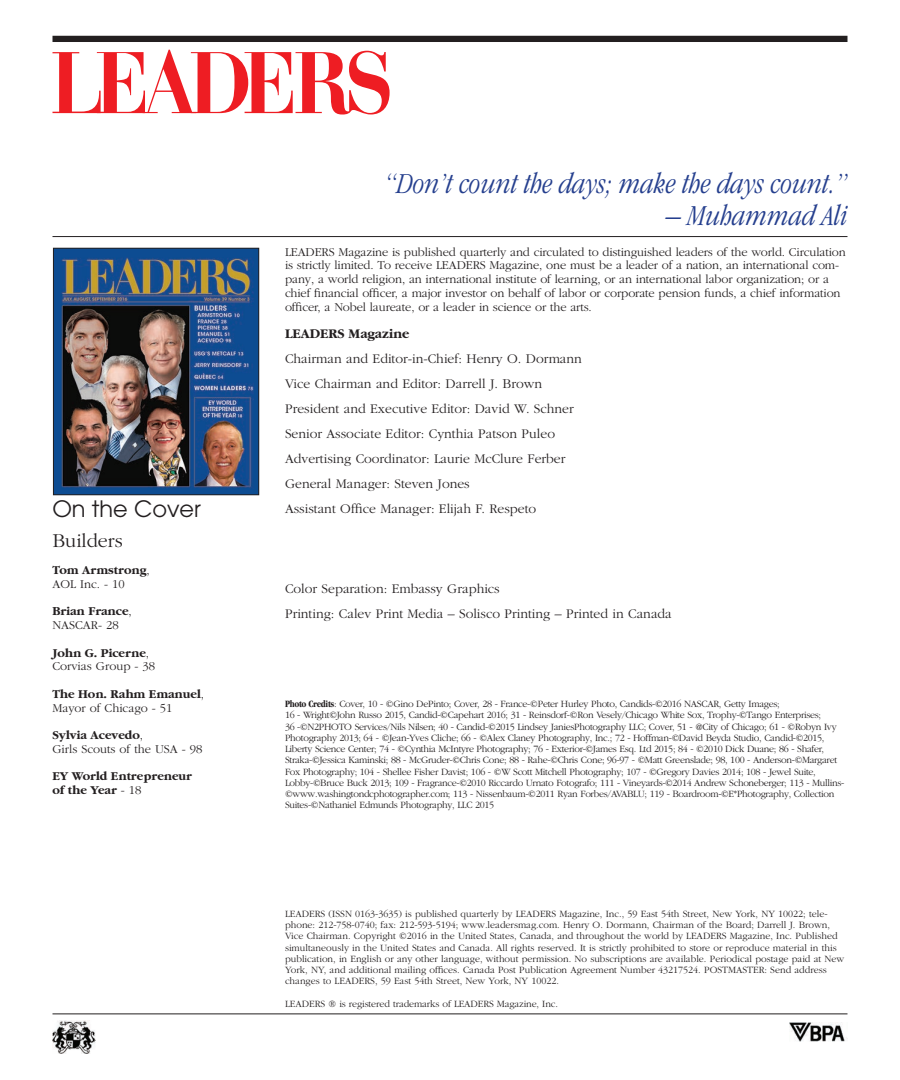
<style>
.page{position:relative;width:900px;height:1080px;background:#fff}
.page>*{position:absolute;margin:0;border:0;box-sizing:border-box;transform-origin:0 0}
.t1{font:italic 300 condensed 30px "Garamond";color:#253f8e}
.t2{font:22.5px "Avant Garde";color:#231f20}
.t3{font:300 20px "Garamond";color:#231f20}
.t4{font:300 13.75px/25px "Garamond";color:#231f20}
.t5{font:700 13.75px "Garamond";color:#231f20}
.t6{font:300 12.5px/13.8px "Garamond";letter-spacing:-.01em;color:#231f20}
.t7{font:700 12.5px/13.8px "Garamond";color:#231f20}
.t8{font:300 10px/11.2px "Garamond";letter-spacing:-.03em;color:#231f20}
.t9{font:300 10px/11.2px "Garamond";color:#231f20}
.t10{font:300 10px "Garamond";letter-spacing:-.01em;color:#231f20}
.s1{font-weight:300}
.s2{font-weight:700}
.s3{font-style:normal;font-stretch:normal}
.s4{font-weight:700;font-stretch:condensed}
</style>
<div class="page">
<hr style="left:52px;top:1014px;width:796px;height:1px;background:#231f20">
<hr style="left:52px;top:236px;width:796px;height:1px;background:#231f20">
<div style="left:52px;top:36px;width:796px;height:6px;background:#231f20"></div>
<svg style="left:52px;top:50px;width:338px;height:65px"></svg>
<img style="left:52px;top:1021px;width:44px;height:33px">
<img style="left:790px;top:1022px;width:58px;height:19px">
<img style="left:55px;top:250px;width:202px;height:243px">
<div style="left:53px;top:248px;width:206px;height:247px;border:1px solid #231f20"></div>
<h2 class="t2" style="left:52px;top:495px;width:150px">On the Cover</h2>
<h3 class="t3" style="left:52px;top:530px;width:72px">Builders</h3>
<p class="t7" style="left:52px;top:563px;width:99px">Tom Armstrong<span class="s1">,<br>AOL Inc. - 10</span></p>
<p class="t7" style="left:52px;top:605px;width:81px">Brian France<span class="s1">,<br>NASCAR- 28</span></p>
<p class="t6" style="left:52px;top:646px;width:104px"><span class="s2">John G. Picerne</span>,<br>Corvias Group - 38</p>
<p class="t7" style="left:52px;top:687px;width:153px">The Hon. Rahm Emanuel<span class="s1">,<br>Mayor of Chicago - 51</span></p>
<p class="t6" style="left:52px;top:728px;width:151px"><span class="s2">Sylvia Acevedo</span>,<br>Girls Scouts of the USA - 98</p>
<p class="t7" style="left:52px;top:770px;width:141px">EY World Entrepreneur of the Year <span class="s1">- 18</span></p>
<h1 class="t1" style="left:385px;top:167px;width:464px">“Don’t count the days; make the days count.”</h1>
<h1 class="t1" style="left:666px;top:200px;width:183px"><span class="s3">–</span> Muhammad Ali</h1>
<p class="t6" style="left:285px;top:245px;width:562px">LEADERS Magazine is published quarterly and circulated to distinguished leaders of the world. Circulation is strictly limited. To receive LEADERS Magazine, one must be a leader of a nation, an international com&shy;pany, a world religion, an international institute of learning, or an international labor organization; or a chief financial officer, a major investor on behalf of labor or corporate pension funds, a chief information officer, a Nobel laureate, or a leader in science or the arts.</p>
<h3 class="t5" style="left:285px;top:327px;width:126px">LEADERS Magazine</h3>
<p class="t4" style="left:285px;top:347px;width:298px">Chairman and Editor-in-Chief: Henry O. Dormann Vice Chairman and Editor: Darrell J. Brown President and Executive Editor: David W. Schner Senior Associate Editor: Cynthia Patson Puleo Advertising Coordinator: Laurie McClure Ferber General Manager: Steven Jones<br>Assistant Office Manager: Elijah F. Respeto</p>
<h3 class="t4" style="left:285px;top:577px;width:388px">Color Separation: Embassy Graphics<br>Printing: Calev Print Media – Solisco Printing – Printed in Canada</h3>
<p class="t8" style="left:285px;top:698px;width:561px"><span class="s4">Photo Credits</span>: Cover, 10 - ©Gino DePinto; Cover, 28 - France-©Peter Hurley Photo, Candids-©2016 NASCAR, Getty Images;<br>16 - Wright©John Russo 2015, Candid-©Capehart 2016; 31 - Reinsdorf-©Ron Vesely/Chicago White Sox, Trophy-©Tango Enterprises;<br>36 -©N2PHOTO Services/Nils Nilsen; 40 - Candid-©2015 Lindsey JaniesPhotography LLC; Cover, 51 - @City of Chicago; 61 - ©Robyn Ivy Photography 2013; 64 - ©Jean-Yves Cliche; 66 - ©Alex Claney Photography, Inc.; 72 - Hoffman-©David Beyda Studio, Candid-©2015, Liberty Science Center; 74 - ©Cynthia McIntyre Photography; 76 - Exterior-©James Esq. Ltd 2015; 84 - ©2010 Dick Duane; 86 - Shafer, Straka-©Jessica Kaminski; 88 - McGruder-©Chris Cone; 88 - Rahe-©Chris Cone; 96-97 - ©Matt Greenslade; 98, 100 - Anderson-©Margaret Fox Photography; 104 - Shellee Fisher Davist; 106 - ©W Scott Mitchell Photography; 107 - ©Gregory Davies 2014; 108 - Jewel Suite, Lobby-©Bruce Buck 2013; 109 - Fragrance-©2010 Riccardo Urnato Fotografo; 111 - Vineyards-©2014 Andrew Schoneberger; 113 - Mullins-©www.washingtondcphotographer.com; 113 - Nissenbaum-©2011 Ryan Forbes/AVABLU; 119 - Boardroom-©E*Photography, Collection Suites-©Nathaniel Edmunds Photography, LLC 2015</p>
<p class="t9" style="left:285px;top:908px;width:561px">LEADERS (ISSN 0163-3635) is published quarterly by LEADERS Magazine, Inc., 59 East 54th Street, New York, NY 10022; tele&shy;phone: 212-758-0740; fax: 212-593-5194; www.leadersmag.com. Henry O. Dormann, Chairman of the Board; Darrell J. Brown, Vice Chairman. Copyright ©2016 in the United States, Canada, and throughout the world by LEADERS Magazine, Inc. Published simultaneously in the United States and Canada. All rights reserved. It is strictly prohibited to store or reproduce material in this publication, in English or any other language, without permission. No subscriptions are available. Periodical postage paid at New York, NY, and additional mailing offices. Canada Post Publication Agreement Number 43217524. POSTMASTER: Send address changes to LEADERS, 59 East 54th Street, New York, NY 10022.</p>
<p class="t10" style="left:285px;top:998px;width:274px">LEADERS ® is registered trademarks of LEADERS Magazine, Inc.</p>
</div>
